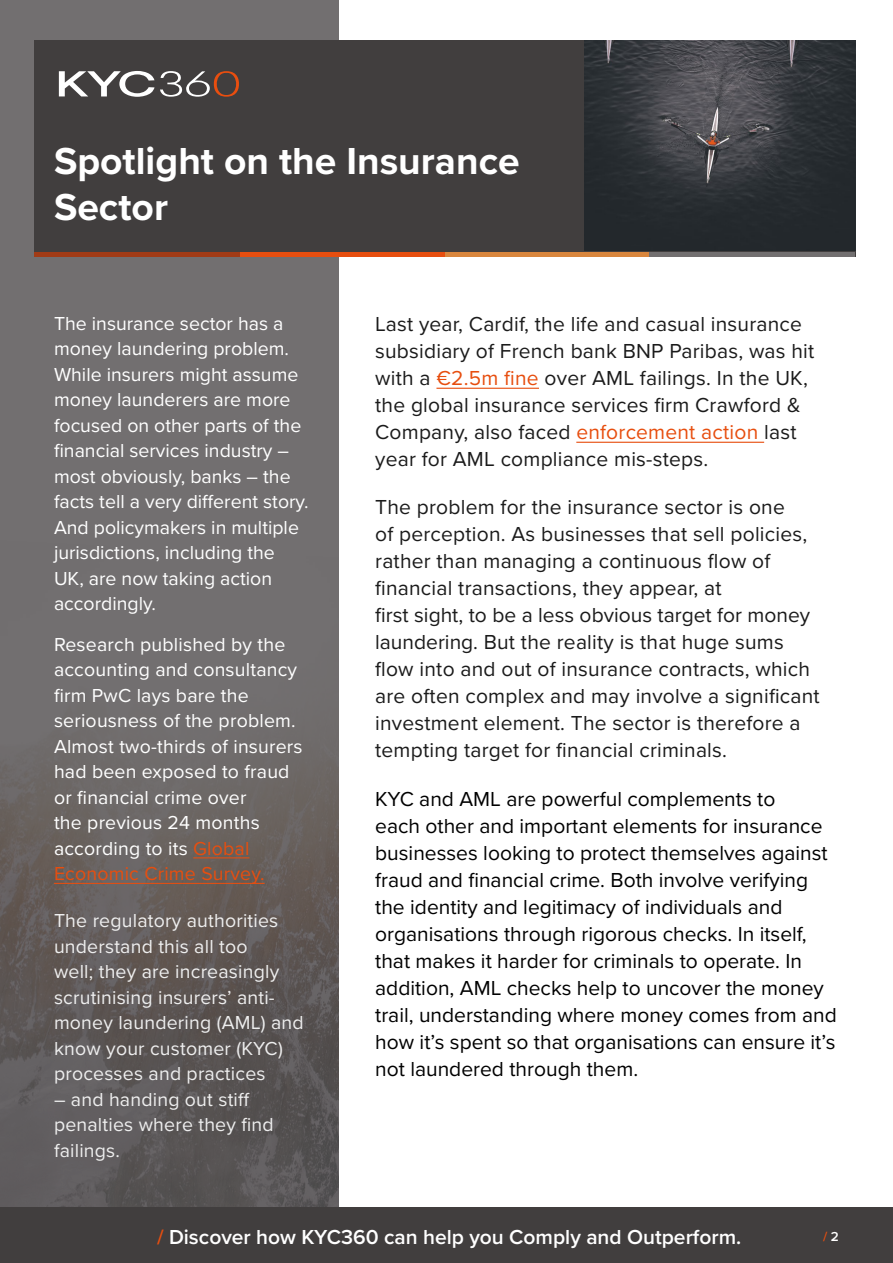
<style>
.page{position:relative;width:893px;height:1263px;background:#fff}
.page>*{position:absolute;margin:0;border:0;box-sizing:border-box;transform-origin:0 0}
.t1{font:700 39px/46.8px "Proxima Nova";color:#fff}
.t2{font:21px/27px "Proxima Nova";letter-spacing:.01em;color:#1b1b1b}
.t3{font:21px/27px "Proxima Nova";color:#000}
.t4{font:600 21px "Proxima Nova";color:#fff}
.t5{font:19.5px/25.5px "Proxima Nova";color:#fff}
.t6{font:19.5px/25.5px "Proxima Nova";letter-spacing:.01em;color:#eee}
.t7{font:600 13.5px "Proxima Nova";color:#e74e0f}
.s1{color:#e74e0f}
.s2{color:#413e3e}
</style>
<div class="page">
<div style="left:0;top:0;width:338px;height:1263px;background:#726f70"></div>
<img style="left:0;top:760px;width:338px;height:448px">
<div style="left:34px;top:40px;width:821px;height:217px;background:#413e3e"></div>
<div style="left:444px;top:252px;width:207px;height:5px;background:#d9863d"></div>
<div style="left:239px;top:252px;width:205px;height:5px;background:#e74e0f"></div>
<div style="left:34px;top:252px;width:205px;height:5px;background:#a13b16"></div>
<div style="left:650px;top:252px;width:205px;height:5px;background:#726f70"></div>
<img style="left:584px;top:41px;width:271px;height:210px">
<svg style="left:59px;top:71px;width:180px;height:26px"></svg>
<hr style="left:436px;top:388px;width:103px;height:1px;background:#e74e0f">
<hr style="left:576px;top:442px;width:188px;height:1px;background:#e74e0f">
<hr style="left:193px;top:857px;width:56px;height:1px;background:#e74e0f">
<hr style="left:54px;top:883px;width:211px;height:1px;background:#e74e0f">
<div style="left:0;top:1208px;width:893px;height:55px;background:#413e3e"></div>
<h1 class="t1" style="left:54px;top:136px;width:467px">Spotlight on the Insurance<br>Sector</h1>
<p class="t5" style="left:54px;top:310px;width:256px">The insurance sector has a money laundering problem.<br>While insurers might assume money launderers are more focused on other parts of the financial services industry – most obviously, banks – the facts tell a very different story.<br>And policymakers in multiple jurisdictions, including the<br>UK, are now taking action accordingly.</p>
<p class="t5" style="left:54px;top:631px;width:250px">Research published by the accounting and consultancy firm PwC lays bare the seriousness of the problem.<br>Almost two-thirds of insurers had been exposed to fraud or financial crime over<br>the previous 24 months according to its <span class="s1">Global<br>Economic Crime Survey.</span></p>
<p class="t6" style="left:54px;top:907px;width:251px">The regulatory authorities understand this all too<br>well; they are increasingly scrutinising insurers’ anti&shy;money laundering (AML) and know your customer (KYC) processes and practices</p>
<p class="t6" style="left:54px;top:1086px;width:221px">– and handing out stiff penalties where they find failings.</p>
<p class="t2" style="left:375px;top:309px;width:441px">Last year, Cardif, the life and casual insurance subsidiary of French bank BNP Paribas, was hit with a <span class="s1">€2.5m fine</span> over AML failings. In the UK, the global insurance services firm Crawford &amp; Company, also faced <span class="s1">enforcement action</span> last year for AML compliance mis-steps.</p>
<p class="t2" style="left:375px;top:493px;width:446px">The problem for the insurance sector is one<br>of perception. As businesses that sell policies, rather than managing a continuous flow of financial transactions, they appear, at<br>first sight, to be a less obvious target for money laundering. But the reality is that huge sums flow into and out of insurance contracts, which are often complex and may involve a significant investment element. The sector is therefore a tempting target for financial criminals.</p>
<p class="t3" style="left:375px;top:784px;width:463px">KYC and AML are powerful complements to<br>each other and important elements for insurance businesses looking to protect themselves against fraud and financial crime. Both involve verifying the identity and legitimacy of individuals and organisations through rigorous checks. In itself, that makes it harder for criminals to operate. In addition, AML checks help to uncover the money trail, understanding where money comes from and how it’s spent so that organisations can ensure it’s not laundered through them.</p>
<p class="t4" style="left:157px;top:1221px;width:586px"><span class="s1">/</span> Discover how KYC360 can help you Comply and Outperform.</p>
<p class="t7" style="left:823px;top:1226px;width:17px">/ <span class="s2">2</span></p>
</div>
